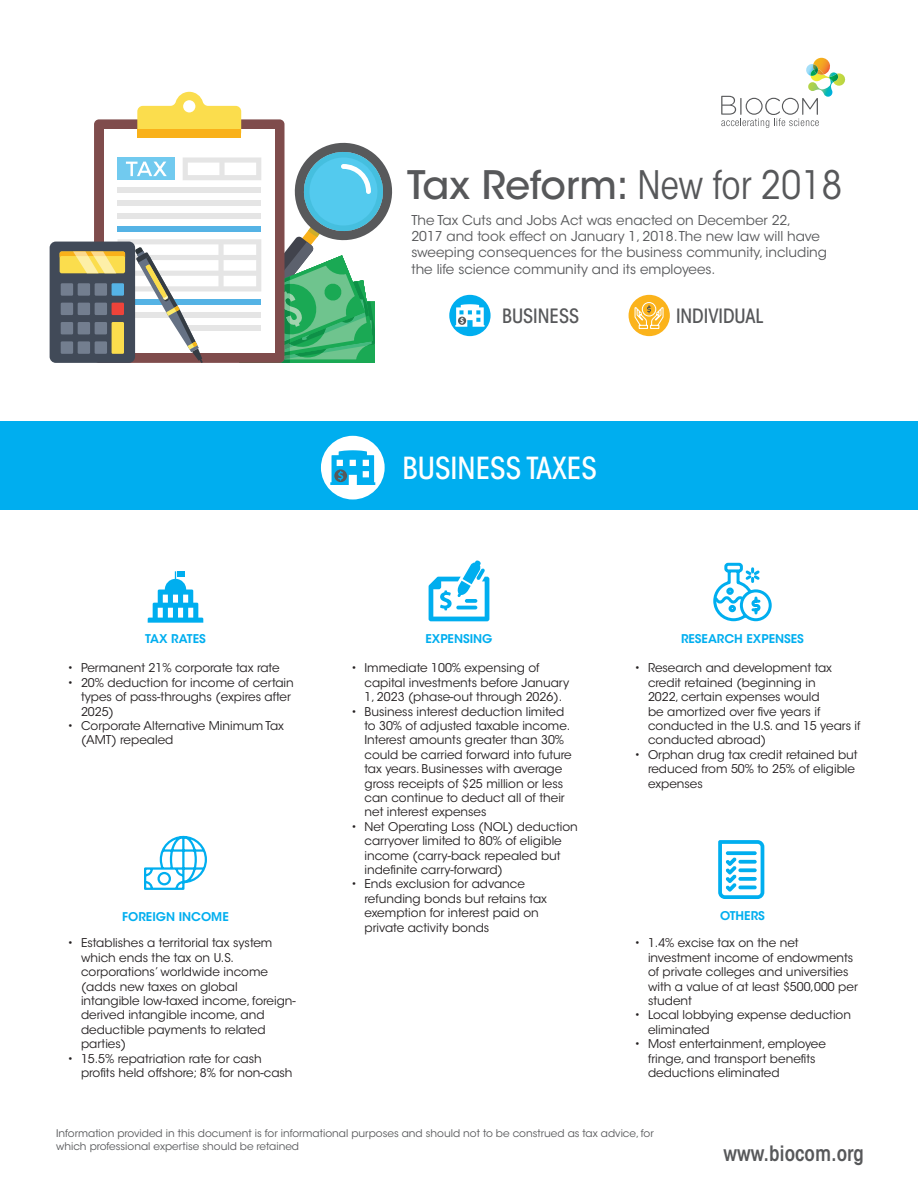
<style>
.page{position:relative;width:918px;height:1188px;background:#fff}
.page>*{position:absolute;margin:0;border:0;box-sizing:border-box;transform-origin:0 0}
.t1{font:500 39px "ITC Avant Garde Std";color:#57585a}
.t2{font:500 condensed 30.15px "ITC Avant Garde Std";color:#fff}
.t3{font:600 condensed 21px "ITC Avant Garde Std";color:#57585a}
.t4{font:500 condensed 19.65px "ITC Avant Garde Std";color:#57585a}
.t5{font:13.5px/16.2px "ITC Avant Garde Std";color:#57585a}
.t6{font:12px/14.4px "ITC Avant Garde Std";color:#231f20}
.t7{font:600 12px "ITC Avant Garde Std";color:#00aeef}
.t8{font:10.5px/12.6px "ITC Avant Garde Std";color:#57585a}
.s1{font-weight:400;font-stretch:condensed}
</style>
<div class="page">
<svg style="left:429px;top:560px;width:60px;height:61px"></svg>
<svg style="left:713px;top:562px;width:59px;height:60px"></svg>
<svg style="left:144px;top:835px;width:63px;height:55px"></svg>
<svg style="left:718px;top:840px;width:46px;height:59px"></svg>
<svg style="left:148px;top:571px;width:55px;height:52px"></svg>
<div style="left:177px;top:571px;width:8px;height:6px;background:#00aeef"></div>
<svg style="left:721px;top:58px;width:125px;height:70px"></svg>
<div style="left:0;top:421px;width:918px;height:89px;background:#00aeef"></div>
<div style="left:449px;top:295px;width:42px;height:41px;background:#00aeef;border-radius:50%"></div>
<div style="left:629px;top:295px;width:41px;height:41px;background:#fbb31b;border-radius:50%"></div>
<svg style="left:634px;top:301px;width:30px;height:28px"></svg>
<svg style="left:455px;top:304px;width:30px;height:23px"></svg>
<div style="left:321px;top:436px;width:64px;height:64px;background:#fff;border-radius:50%"></div>
<svg style="left:330px;top:450px;width:45px;height:35px"></svg>
<div style="left:50px;top:242px;width:85px;height:121px;background:#414a58;border-radius:6px"></div>
<svg style="left:60px;top:92px;width:332px;height:271px"></svg>
<p class="t1" style="left:407px;top:161px;width:437px">Tax Reform: <span class="s1">New for 2018</span></p>
<p class="t5" style="left:411px;top:212px;width:417px">The Tax Cuts and Jobs Act was enacted on December 22,<br>2017 and took effect on January 1, 2018. The new law will have sweeping consequences for the business community, including the life science community and its employees.</p>
<p class="t4" style="left:502px;top:304px;width:79px">BUSINESS</p>
<p class="t4" style="left:676px;top:304px;width:89px">INDIVIDUAL</p>
<p class="t2" style="left:402px;top:449px;width:196px">BUSINESS TAXES</p>
<p class="t7" style="left:145px;top:631px;width:62px">TAX RATES</p>
<p class="t6" style="left:68px;top:661px;width:214px">• Permanent 21% corporate tax rate</p>
<p class="t6" style="left:81px;top:675px;width:214px;text-indent:-14px">• 20% deduction for income of certain types of pass-throughs (expires after<br>2025)</p>
<p class="t6" style="left:81px;top:719px;width:205px;text-indent:-14px">• Corporate Alternative Minimum Tax (AMT) repealed</p>
<p class="t7" style="left:122px;top:910px;width:108px">FOREIGN INCOME</p>
<p class="t6" style="left:81px;top:936px;width:216px;text-indent:-14px">• Establishes a territorial tax system which ends the tax on U.S. corporations’ worldwide income (adds new taxes on global intangible low-taxed income, foreign&shy;derived intangible income, and deductible payments to related parties)</p>
<p class="t6" style="left:81px;top:1051px;width:213px;text-indent:-14px">• 15.5% repatriation rate for cash profits held offshore; 8% for non-cash</p>
<p class="t7" style="left:425px;top:631px;width:69px">EXPENSING</p>
<p class="t6" style="left:364px;top:661px;width:206px;text-indent:-14px">• Immediate 100% expensing of capital investments before January<br>1, 2023 (phase-out through 2026).</p>
<p class="t6" style="left:364px;top:704px;width:209px;text-indent:-14px">• Business interest deduction limited to 30% of adjusted taxable income.<br>Interest amounts greater than 30% could be carried forward into future tax years. Businesses with average gross receipts of $25 million or less can continue to deduct all of their net interest expenses</p>
<p class="t6" style="left:364px;top:819px;width:215px;text-indent:-14px">• Net Operating Loss (NOL) deduction carryover limited to 80% of eligible income (carry-back repealed but indefinite carry-forward)</p>
<p class="t6" style="left:364px;top:877px;width:184px;text-indent:-14px">• Ends exclusion for advance refunding bonds but retains tax exemption for interest paid on private activity bonds</p>
<p class="t7" style="left:681px;top:631px;width:124px">RESEARCH EXPENSES</p>
<p class="t6" style="left:648px;top:661px;width:214px;text-indent:-14px">• Research and development tax credit retained (beginning in<br>2022, certain expenses would<br>be amortized over five years if conducted in the U.S. and 15 years if conducted abroad)</p>
<p class="t6" style="left:648px;top:747px;width:211px;text-indent:-14px">• Orphan drug tax credit retained but reduced from 50% to 25% of eligible expenses</p>
<p class="t7" style="left:720px;top:908px;width:46px">OTHERS</p>
<p class="t6" style="left:648px;top:936px;width:211px;text-indent:-14px">• 1.4% excise tax on the net investment income of endowments of private colleges and universities with a value of at least $500,000 per student</p>
<p class="t6" style="left:648px;top:1008px;width:205px;text-indent:-14px">• Local lobbying expense deduction eliminated</p>
<p class="t6" style="left:648px;top:1037px;width:179px;text-indent:-14px">• Most entertainment, employee fringe, and transport benefits deductions eliminated</p>
<p class="t8" style="left:56px;top:1127px;width:599px">Information provided in this document is for informational purposes and should not to be construed as tax advice, for which professional expertise should be retained</p>
<p class="t3" style="left:724px;top:1140px;width:142px">www.biocom.org</p>
</div>
